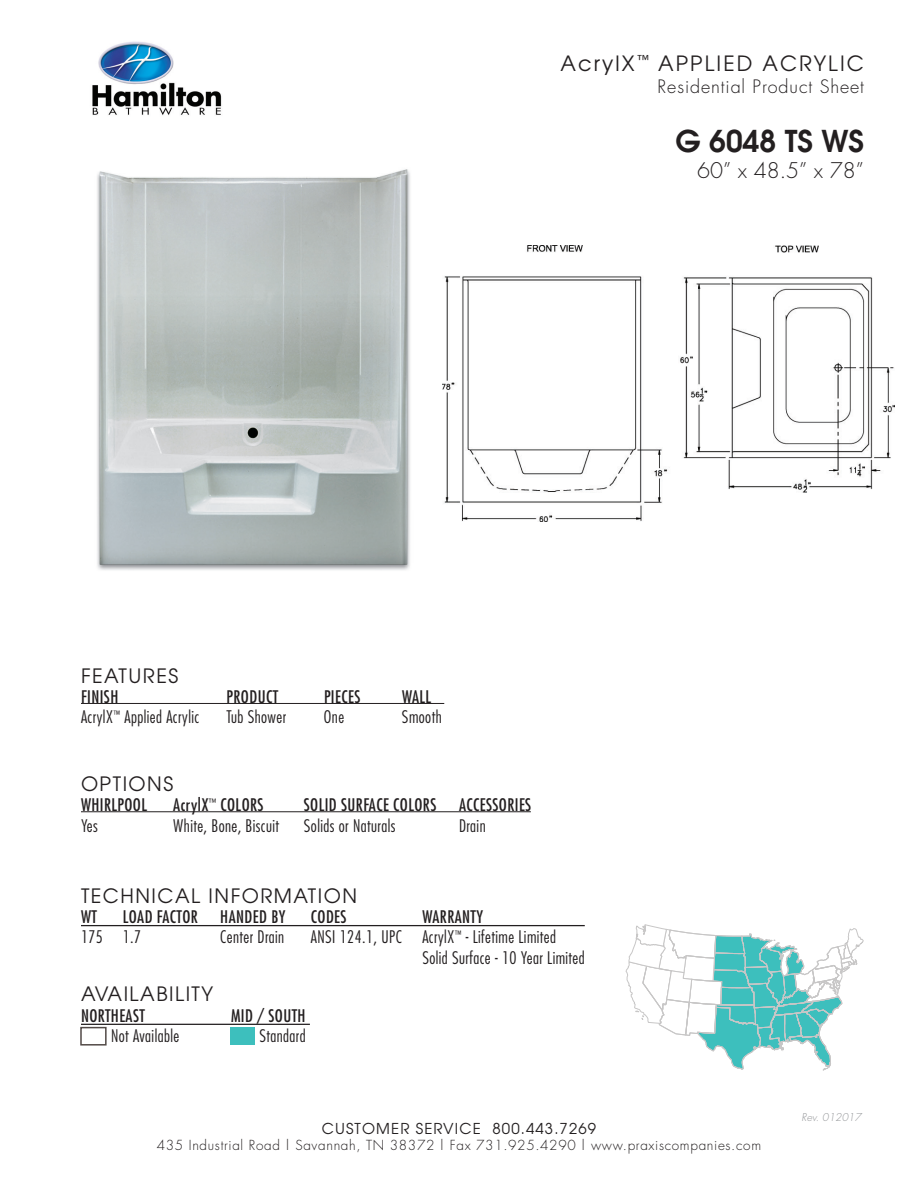
<style>
.page{position:relative;width:918px;height:1188px;background:#fff}
.page>*{position:absolute;margin:0;border:0;box-sizing:border-box;transform-origin:0 0}
.t1{font:600 30px "Avant Garde";color:#231f20}
.t2{font:21px "Avant Garde";letter-spacing:.1em;color:#231f20}
.t3{font:300 21px "Futura";color:#231f20}
.t4{font:19.8px "Avant Garde";letter-spacing:.075em;color:#231f20}
.t5{font:300 18px "Futura";letter-spacing:.05em;color:#231f20}
.t6{font:300 condensed 16.95px "Futura";letter-spacing:.025em;color:#231f20}
.t7{font:condensed 16.95px "Futura";letter-spacing:.025em;color:#231f20}
.t8{font:15px "Avant Garde";letter-spacing:.075em;color:#231f20}
.t9{font:300 13.5px "Futura";letter-spacing:.05em;color:#231f20}
.t10{font:italic 300 10.5px "Futura";color:#939598}
</style>
<div class="page">
<img style="left:92px;top:41px;width:130px;height:74px">
<img style="left:97px;top:169px;width:313px;height:401px">
<img style="left:442px;top:246px;width:453px;height:276px">
<hr style="left:81px;top:703px;width:363px;height:1px;background:#231f20">
<hr style="left:81px;top:811px;width:450px;height:1px;background:#231f20">
<hr style="left:81px;top:925px;width:504px;height:1px;background:#231f20">
<hr style="left:81px;top:1024px;width:229px;height:1px;background:#231f20">
<svg style="left:625px;top:924px;width:239px;height:147px"></svg>
<div style="left:230px;top:1028px;width:25px;height:17px;background:#3dbfbd"></div>
<div style="left:80px;top:1027px;width:27px;height:19px;border:2px solid #524a47"></div>
<p class="t2" style="left:560px;top:50px;width:305px">AcrylX<sup>™</sup> APPLIED ACRYLIC</p>
<p class="t5" style="left:658px;top:75px;width:208px">Residential Product Sheet</p>
<p class="t1" style="left:676px;top:122px;width:190px">G 6048 TS WS</p>
<p class="t3" style="left:697px;top:156px;width:168px">60” x 48.5” x 78”</p>
<p class="t4" style="left:81px;top:663px;width:99px">FEATURES</p>
<p class="t7" style="left:81px;top:686px;width:39px">FINISH</p>
<p class="t7" style="left:227px;top:686px;width:53px">PRODUCT</p>
<p class="t7" style="left:324px;top:686px;width:38px">PIECES</p>
<p class="t7" style="left:402px;top:686px;width:31px">WALL</p>
<p class="t6" style="left:81px;top:707px;width:120px">AcrylX<sup>™</sup> Applied Acrylic</p>
<p class="t6" style="left:226px;top:707px;width:61px">Tub Shower</p>
<p class="t6" style="left:324px;top:707px;width:22px">One</p>
<p class="t6" style="left:402px;top:707px;width:41px">Smooth</p>
<p class="t4" style="left:81px;top:772px;width:94px">OPTIONS</p>
<p class="t7" style="left:81px;top:794px;width:68px">WHIRLPOOL</p>
<p class="t7" style="left:173px;top:794px;width:92px">AcrylX<sup>™</sup> COLORS</p>
<p class="t7" style="left:304px;top:794px;width:134px">SOLID SURFACE COLORS</p>
<p class="t7" style="left:459px;top:794px;width:74px">ACCESSORIES</p>
<p class="t6" style="left:81px;top:815px;width:18px">Yes</p>
<p class="t6" style="left:173px;top:815px;width:107px">White, Bone, Biscuit</p>
<p class="t6" style="left:304px;top:815px;width:93px">Solids or Naturals</p>
<p class="t6" style="left:459px;top:815px;width:28px">Drain</p>
<p class="t4" style="left:81px;top:883px;width:278px">TECHNICAL INFORMATION</p>
<p class="t7" style="left:81px;top:906px;width:17px">WT</p>
<p class="t7" style="left:123px;top:906px;width:77px">LOAD FACTOR</p>
<p class="t7" style="left:220px;top:906px;width:67px">HANDED BY</p>
<p class="t7" style="left:311px;top:906px;width:37px">CODES</p>
<p class="t7" style="left:422px;top:906px;width:62px">WARRANTY</p>
<p class="t6" style="left:81px;top:927px;width:62px">175 1.7</p>
<p class="t6" style="left:220px;top:927px;width:65px">Center Drain</p>
<p class="t6" style="left:311px;top:927px;width:247px">ANSI 124.1, UPC AcrylX<sup>™</sup> - Lifetime Limited</p>
<p class="t6" style="left:422px;top:947px;width:164px">Solid Surface - 10 Year Limited</p>
<p class="t4" style="left:81px;top:982px;width:134px">AVAILABILITY</p>
<p class="t7" style="left:81px;top:1005px;width:65px">NORTHEAST</p>
<p class="t7" style="left:231px;top:1005px;width:76px">MID / SOUTH</p>
<p class="t6" style="left:111px;top:1025px;width:70px">Not Available</p>
<p class="t6" style="left:260px;top:1025px;width:48px">Standard</p>
<p class="t8" style="left:322px;top:1119px;width:276px">CUSTOMER SERVICE 800.443.7269</p>
<p class="t9" style="left:157px;top:1137px;width:606px">435 Industrial Road | Savannah, TN 38372 | Fax 731.925.4290 | www.praxiscompanies.com</p>
<p class="t10" style="left:802px;top:1111px;width:61px">Rev. 012017</p>
</div>
